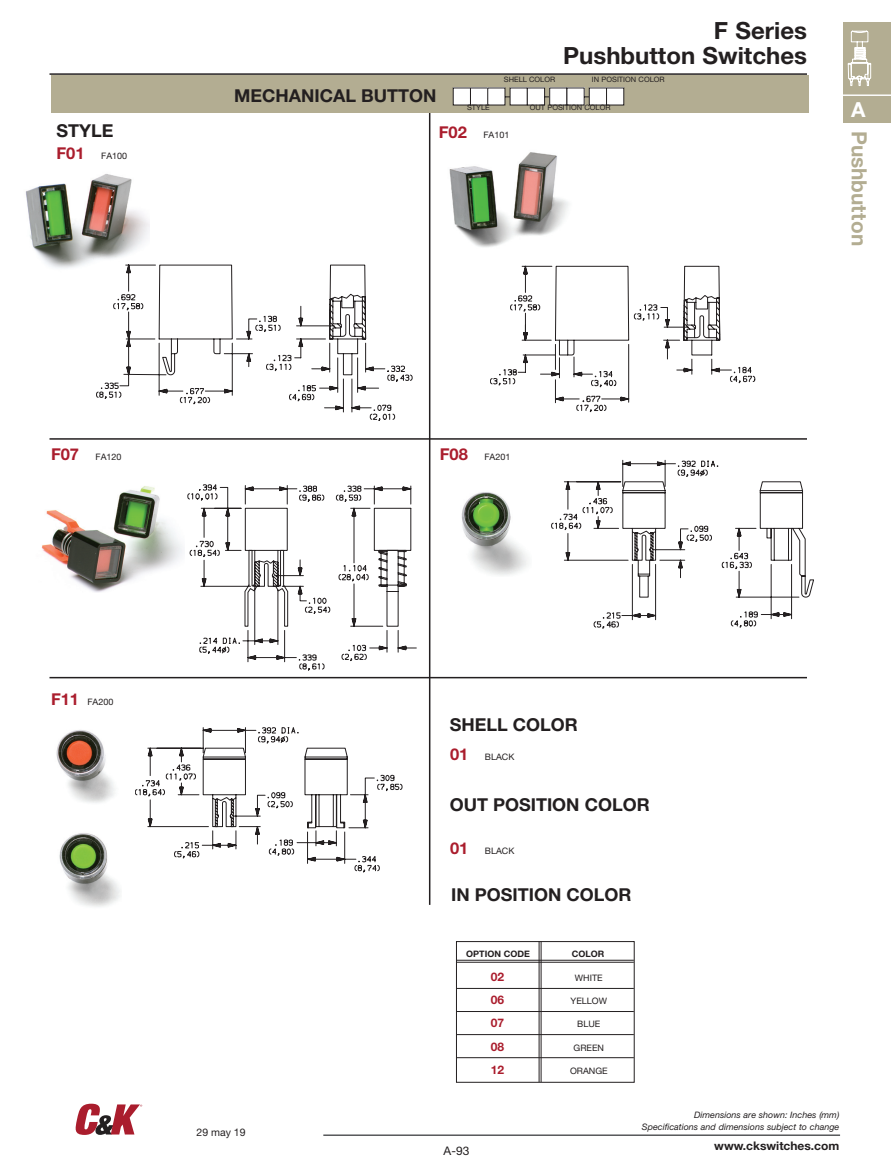
<style>
.page{position:relative;width:891px;height:1175px;background:#fff}
.page>*{position:absolute;margin:0;border:0;box-sizing:border-box;transform-origin:0 0}
.t1{font:700 23.7px/25.2px "Helvetica Neue LT Std";color:#231f20;text-align:right}
.t2{font:700 21px "Helvetica Neue";color:#b3ad92}
.t3{font:700 20.7px "Helvetica Neue";color:#fff}
.t4{font:700 17.85px "Helvetica Neue LT Std";color:#231f20}
.t5{font:700 11.85px "Helvetica Neue LT Std";color:#231f20}
.t6{font:700 11.85px "Helvetica Neue LT Std";color:#aa1d2d}
.t7{font:11.85px "Helvetica Neue LT Std";color:#231f20}
.t8{font:10.5px "Helvetica Neue LT Std";color:#231f20}
.t9{font:8.85px "Helvetica Neue LT Std";color:#231f20}
.t10{font:italic 8.85px/11.9px "Helvetica Neue LT Std";color:#231f20;text-align:right}
.t11{font:700 8.85px "Helvetica Neue LT Std";color:#231f20}
.t12{font:7.35px "Helvetica Neue LT Std";color:#231f20}
.s1{font-weight:700;font-size:16.35px;color:#aa1d2d}
</style>
<div class="page">
<hr style="left:323px;top:1134px;width:517px;height:1px;background:#57585a">
<div style="left:843px;top:22px;width:48px;height:101px;background:#b3ad92"></div>
<hr style="left:843px;top:94px;width:48px;height:2px;background:#fff">
<svg style="left:848px;top:30px;width:23px;height:56px"></svg>
<svg style="left:76px;top:1103px;width:66px;height:31px"></svg>
<img style="left:25px;top:174px;width:124px;height:95px">
<img style="left:449px;top:152px;width:119px;height:95px">
<hr style="left:429px;top:113px;width:1px;height:791px;background:#231f20">
<div style="left:51px;top:75px;width:757px;height:37px;background:#b3ad92"></div>
<div style="left:453px;top:88px;width:17px;height:17px;background:#fff"></div>
<div style="left:453px;top:88px;width:18px;height:17px;border:1px solid #231f20"></div>
<div style="left:470px;top:88px;width:18px;height:17px;background:#fff"></div>
<div style="left:470px;top:88px;width:18px;height:17px;border:1px solid #231f20"></div>
<svg style="left:487px;top:88px;width:23px;height:17px"></svg>
<div style="left:510px;top:88px;width:17px;height:17px;background:#fff"></div>
<svg style="left:527px;top:88px;width:22px;height:17px"></svg>
<div style="left:550px;top:88px;width:17px;height:17px;background:#fff"></div>
<div style="left:549px;top:88px;width:18px;height:17px;border:1px solid #231f20"></div>
<svg style="left:566px;top:88px;width:23px;height:17px"></svg>
<div style="left:589px;top:88px;width:18px;height:17px;background:#fff"></div>
<div style="left:589px;top:88px;width:18px;height:17px;border:1px solid #231f20"></div>
<div style="left:607px;top:88px;width:17px;height:17px;background:#fff"></div>
<div style="left:606px;top:88px;width:18px;height:17px;border:1px solid #231f20"></div>
<svg style="left:96px;top:265px;width:316px;height:156px"></svg>
<svg style="left:490px;top:266px;width:265px;height:146px"></svg>
<hr style="left:50px;top:73px;width:757px;height:2px;background:#231f20">
<svg style="left:551px;top:460px;width:263px;height:168px"></svg>
<svg style="left:135px;top:727px;width:267px;height:145px"></svg>
<img style="left:56px;top:730px;width:59px;height:73px">
<img style="left:59px;top:833px;width:61px;height:74px">
<img style="left:461px;top:492px;width:67px;height:83px">
<img style="left:41px;top:486px;width:141px;height:106px">
<hr style="left:50px;top:438px;width:757px;height:2px;background:#231f20">
<svg style="left:188px;top:484px;width:229px;height:186px"></svg>
<hr style="left:457px;top:959px;width:177px;height:1px;background:#231f20">
<hr style="left:457px;top:961px;width:177px;height:1px;background:#231f20">
<hr style="left:457px;top:988px;width:177px;height:1px;background:#231f20">
<hr style="left:457px;top:1011px;width:177px;height:1px;background:#231f20">
<hr style="left:457px;top:1034px;width:177px;height:1px;background:#231f20">
<hr style="left:457px;top:1057px;width:177px;height:1px;background:#231f20">
<div style="left:456px;top:941px;width:179px;height:141px;border:1px solid #231f20"></div>
<hr style="left:541px;top:941px;width:1px;height:141px;background:#231f20">
<hr style="left:539px;top:941px;width:1px;height:141px;background:#231f20">
<hr style="left:50px;top:677px;width:757px;height:1px;background:#231f20">
<h3 class="t4" style="left:234px;top:85px;width:204px">MECHANICAL BUTTON</h3>
<p class="t12" style="left:467px;top:103px;width:24px">STYLE</p>
<h1 class="t1" style="left:563px;top:18px;width:245px">F Series<br>Pushbutton Switches</h1>
<p class="t12" style="left:504px;top:75px;width:53px">SHELL COLOR</p>
<p class="t12" style="left:530px;top:103px;width:82px">OUT POSITION COLOR</p>
<p class="t12" style="left:592px;top:75px;width:74px">IN POSITION COLOR</p>
<h3 class="t4" style="left:57px;top:120px;width:59px">STYLE</h3>
<p class="t9" style="left:439px;top:129px;width:72px"><span class="s1">F02</span> FA101</p>
<p class="t9" style="left:57px;top:150px;width:72px"><span class="s1">F01</span> FA100</p>
<h3 class="t3" style="left:851px;top:96px;width:16px">A</h3>
<h2 class="t2" style="left:872px;top:131px;width:116px;rotate:90deg">Pushbutton</h2>
<p class="t9" style="left:51px;top:452px;width:72px"><span class="s1">F07</span> FA120</p>
<p class="t9" style="left:440px;top:451px;width:72px"><span class="s1">F08</span> FA201</p>
<p class="t9" style="left:51px;top:696px;width:64px"><span class="s1">F11</span> FA200</p>
<p class="t8" style="left:197px;top:1125px;width:51px">29 may 19</p>
<h3 class="t4" style="left:450px;top:713px;width:130px">SHELL COLOR</h3>
<p class="t9" style="left:450px;top:751px;width:66px"><span class="s1">01</span> BLACK</p>
<h3 class="t4" style="left:450px;top:794px;width:201px">OUT POSITION COLOR</h3>
<p class="t9" style="left:450px;top:845px;width:66px"><span class="s1">01</span> BLACK</p>
<h3 class="t4" style="left:451px;top:884px;width:182px">IN POSITION COLOR</h3>
<p class="t11" style="left:466px;top:948px;width:65px">OPTION CODE</p>
<p class="t11" style="left:572px;top:948px;width:34px">COLOR</p>
<h3 class="t6" style="left:491px;top:969px;width:15px">02</h3>
<p class="t9" style="left:575px;top:972px;width:29px">WHITE</p>
<h3 class="t6" style="left:491px;top:992px;width:15px">06</h3>
<p class="t9" style="left:571px;top:996px;width:38px">YELLOW</p>
<h3 class="t6" style="left:491px;top:1015px;width:15px">07</h3>
<p class="t9" style="left:577px;top:1019px;width:25px">BLUE</p>
<h3 class="t6" style="left:491px;top:1039px;width:15px">08</h3>
<p class="t9" style="left:574px;top:1042px;width:32px">GREEN</p>
<h3 class="t6" style="left:491px;top:1062px;width:15px">12</h3>
<p class="t9" style="left:570px;top:1065px;width:39px">ORANGE</p>
<h3 class="t7" style="left:444px;top:1143px;width:27px">A-93</h3>
<p class="t10" style="left:642px;top:1108px;width:199px">Dimensions are shown: Inches (mm)<br>Specifications and dimensions subject to change</p>
<h3 class="t5" style="left:714px;top:1138px;width:127px">www.ckswitches.com</h3>
</div>
